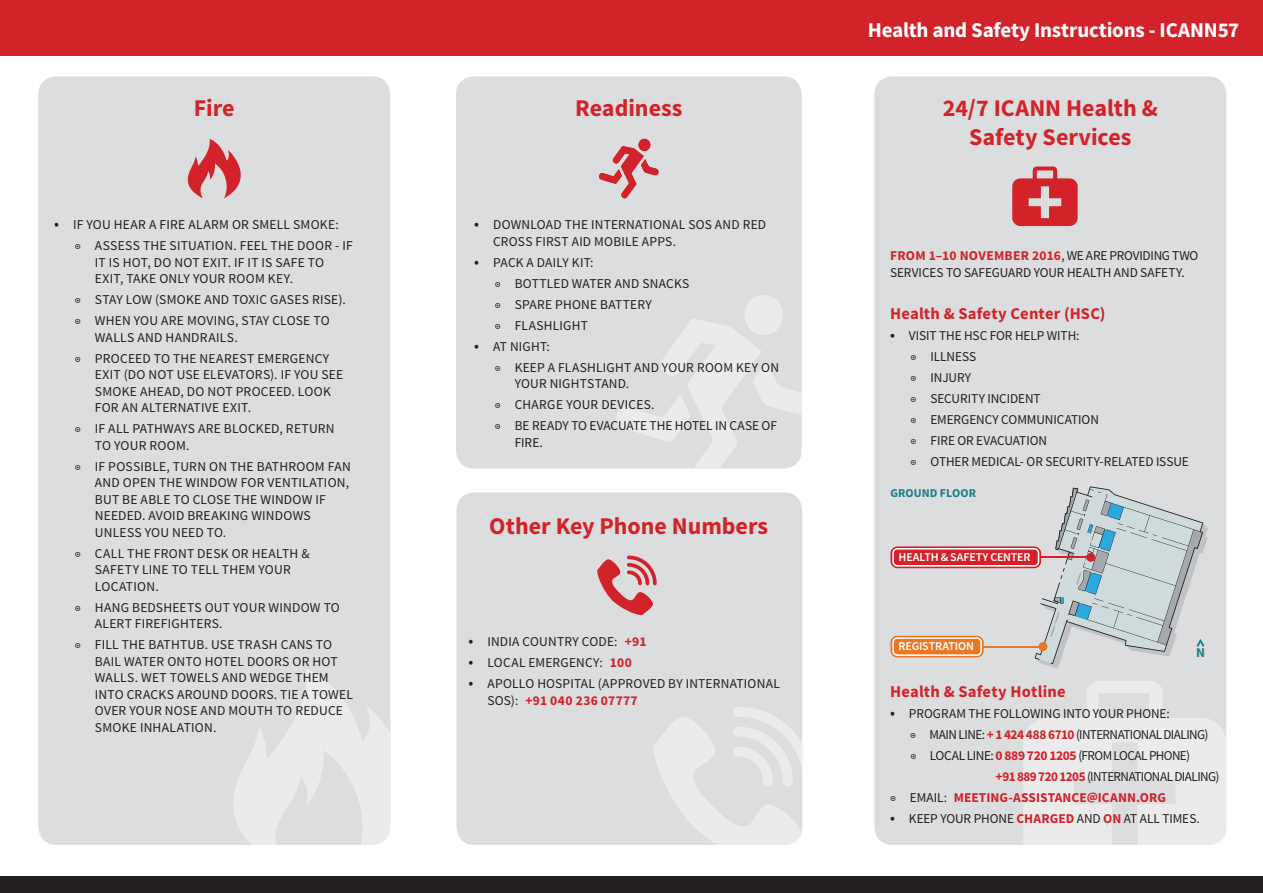
<style>
.page{position:relative;width:1263px;height:893px;background:#fff}
.page>*{position:absolute;margin:0;border:0;box-sizing:border-box;transform-origin:0 0}
.t1{font:700 24px/28.8px "Source Sans Pro";color:#d2232a;text-align:center}
.t2{font:700 21px "Source Sans Pro";letter-spacing:-.01em;color:#fff}
.t3{font:700 16.5px "Source Sans Pro";letter-spacing:.015em;color:#d2232a}
.t4{font:13.5px/16.5px "Source Sans Pro";letter-spacing:.015em;color:#231f20}
.t5{font:13.5px/21px "Source Sans Pro";letter-spacing:-.005em;color:#231f20}
.t6{font:13.5px "Source Sans Pro";letter-spacing:-.04em;color:#231f20}
.t7{font:13.5px "Source Sans Pro";letter-spacing:-.045em;color:#231f20}
.t8{font:700 13.5px "Source Sans Pro";letter-spacing:.005em;color:#d2232a}
.t9{font:700 13.5px "Source Sans Pro";color:#1e8086}
.t10{font:600 12px "Source Sans Pro";letter-spacing:-.015em;color:#fff}
.t11{font:700 12px "Source Sans Pro";letter-spacing:.005em;color:#1c8087}
.s1{font-size:16.2px}
.s2{font-weight:700;color:#d2232a}
.s3{font-weight:400;color:#231f20}
</style>
<div class="page">
<div style="left:433px;top:0;width:830px;height:55px;background:#d2232a"></div>
<div style="left:0;top:0;width:433px;height:55px;background:#d2232a"></div>
<div style="left:0;top:876px;width:1263px;height:17px;background:#231f20"></div>
<div style="left:456px;top:76px;width:346px;height:392px;background:#dcddde;border-radius:18px"></div>
<div style="left:38px;top:76px;width:352px;height:769px;background:#dcddde;border-radius:18px"></div>
<svg style="left:234px;top:669px;width:156px;height:176px"></svg>
<svg style="left:616px;top:295px;width:186px;height:173px"></svg>
<div style="left:457px;top:492px;width:345px;height:353px;background:#dcddde;border-radius:18px"></div>
<svg style="left:654px;top:707px;width:148px;height:138px"></svg>
<div style="left:874px;top:76px;width:352px;height:769px;background:#dcddde;border-radius:18px"></div>
<svg style="left:1023px;top:681px;width:203px;height:164px"></svg>
<svg style="left:187px;top:139px;width:54px;height:59px"></svg>
<svg style="left:599px;top:139px;width:60px;height:60px"></svg>
<div style="left:638px;top:139px;width:12px;height:12px;background:#d2232a;border-radius:50%"></div>
<svg style="left:597px;top:556px;width:60px;height:59px"></svg>
<svg style="left:1012px;top:166px;width:66px;height:60px"></svg>
<svg style="left:890px;top:486px;width:318px;height:183px"></svg>
<h2 class="t2" style="left:868px;top:17px;width:373px">Health and Safety Instructions - ICANN57</h2>
<h1 class="t1" style="left:194px;top:95px;width:42px">Fire</h1>
<h1 class="t1" style="left:575px;top:95px;width:109px">Readiness</h1>
<h1 class="t1" style="left:943px;top:95px;width:217px">24/7 ICANN Health &amp;<br>Safety Services</h1>
<p class="t4" style="left:75px;top:214px;width:280px;line-height:21px;text-indent:-21px"><span class="s1">•</span> IF YOU HEAR A FIRE ALARM OR SMELL SMOKE:<br>◉ ASSESS THE SITUATION. FEEL THE DOOR - IF</p>
<p class="t4" style="left:95px;top:254px;width:231px">IT IS HOT, DO NOT EXIT. IF IT IS SAFE TO<br>EXIT, TAKE ONLY YOUR ROOM KEY.</p>
<p class="t4" style="left:75px;top:289px;width:273px;line-height:21px">◉ STAY LOW (SMOKE AND TOXIC GASES RISE). ◉ WHEN YOU ARE MOVING, STAY CLOSE TO</p>
<p class="t4" style="left:75px;top:327px;width:256px;line-height:21px;text-indent:20px">WALLS AND HANDRAILS.<br>◉ PROCEED TO THE NEAREST EMERGENCY</p>
<p class="t4" style="left:95px;top:367px;width:250px">EXIT (DO NOT USE ELEVATORS). IF YOU SEE<br>SMOKE AHEAD, DO NOT PROCEED. LOOK<br>FOR AN ALTERNATIVE EXIT.</p>
<p class="t4" style="left:95px;top:421px;width:241px;text-indent:-20px">◉ IF ALL PATHWAYS ARE BLOCKED, RETURN<br>TO YOUR ROOM.</p>
<p class="t4" style="left:95px;top:458px;width:257px;text-indent:-20px">◉ IF POSSIBLE, TURN ON THE BATHROOM FAN<br>AND OPEN THE WINDOW FOR VENTILATION,<br>BUT BE ABLE TO CLOSE THE WINDOW IF<br>NEEDED. AVOID BREAKING WINDOWS<br>UNLESS YOU NEED TO.</p>
<p class="t4" style="left:95px;top:545px;width:216px;text-indent:-20px">◉ CALL THE FRONT DESK OR HEALTH &amp;<br>SAFETY LINE TO TELL THEM YOUR<br>LOCATION.</p>
<p class="t4" style="left:95px;top:599px;width:246px;text-indent:-20px">◉ HANG BEDSHEETS OUT YOUR WINDOW TO<br>ALERT FIREFIGHTERS.</p>
<p class="t4" style="left:95px;top:637px;width:260px;text-indent:-20px">◉ FILL THE BATHTUB. USE TRASH CANS TO<br>BAIL WATER ONTO HOTEL DOORS OR HOT<br>WALLS. WET TOWELS AND WEDGE THEM<br>INTO CRACKS AROUND DOORS. TIE A TOWEL<br>OVER YOUR NOSE AND MOUTH TO REDUCE<br>SMOKE INHALATION.</p>
<p class="t4" style="left:493px;top:217px;width:274px;text-indent:-19px"><span class="s1">•</span> DOWNLOAD THE INTERNATIONAL SOS AND RED<br>CROSS FIRST AID MOBILE APPS.</p>
<p class="t4" style="left:495px;top:252px;width:196px;line-height:21px;text-indent:-21px"><span class="s1">•</span> PACK A DAILY KIT:<br>◉ BOTTLED WATER AND SNACKS ◉ SPARE PHONE BATTERY<br>◉ FLASHLIGHT</p>
<p class="t4" style="left:495px;top:336px;width:286px;line-height:21px;text-indent:-21px"><span class="s1">•</span> AT NIGHT:<br>◉ KEEP A FLASHLIGHT AND YOUR ROOM KEY ON</p>
<p class="t4" style="left:495px;top:373px;width:284px;line-height:21px;text-indent:20px">YOUR NIGHTSTAND.<br>◉ CHARGE YOUR DEVICES.<br>◉ BE READY TO EVACUATE THE HOTEL IN CASE OF</p>
<p class="t4" style="left:515px;top:434px;width:30px">FIRE.</p>
<h1 class="t1" style="left:489px;top:512px;width:280px">Other Key Phone Numbers</h1>
<p class="t4" style="left:469px;top:634px;width:179px"><span class="s1">•</span> INDIA COUNTRY CODE: <span class="s2">+91</span></p>
<p class="t4" style="left:469px;top:655px;width:165px"><span class="s1">•</span> LOCAL EMERGENCY: <span class="s2">100</span></p>
<p class="t4" style="left:487px;top:676px;width:294px;text-indent:-19px"><span class="s1">•</span> APOLLO HOSPITAL (APPROVED BY INTERNATIONAL<br>SOS): <span class="s2">+91 040 236 07777</span></p>
<p class="t5" style="left:890px;top:247px;width:310px;line-height:16.5px"><span class="s2">FROM 1–10 NOVEMBER 2016</span>, WE ARE PROVIDING TWO<br>SERVICES TO SAFEGUARD YOUR HEALTH AND SAFETY.</p>
<p class="t3" style="left:890px;top:302px;width:217px">Health &amp; Safety Center (HSC)</p>
<p class="t5" style="left:910px;top:325px;width:280px;text-indent:-21px"><span class="s1">•</span> VISIT THE HSC FOR HELP WITH:<br>◉ ILLNESS<br>◉ INJURY<br>◉ SECURITY INCIDENT<br>◉ EMERGENCY COMMUNICATION<br>◉ FIRE OR EVACUATION<br>◉ OTHER MEDICAL- OR SECURITY-RELATED ISSUE</p>
<p class="t11" style="left:890px;top:485px;width:87px">GROUND FLOOR</p>
<p class="t10" style="left:898px;top:550px;width:134px">HEALTH &amp; SAFETY CENTER</p>
<p class="t10" style="left:898px;top:639px;width:77px">REGISTRATION</p>
<p class="t9" style="left:1196px;top:643px;width:10px">N</p>
<p class="t3" style="left:890px;top:680px;width:177px">Health &amp; Safety Hotline</p>
<p class="t5" style="left:890px;top:703px;width:281px"><span class="s1">•</span> PROGRAM THE FOLLOWING INTO YOUR PHONE:</p>
<p class="t6" style="left:910px;top:726px;width:300px">◉ MAIN LINE: <span class="s2">+ 1 424 488 6710</span> (INTERNATIONAL DIALING)</p>
<p class="t6" style="left:910px;top:747px;width:281px">◉ LOCAL LINE: <span class="s2">0 889 720 1205</span> (FROM LOCAL PHONE)</p>
<p class="t7" style="left:995px;top:768px;width:225px"><span class="s2">+ 91 889 720 1205</span>(INTERNATIONAL DIALING)</p>
<p class="t8" style="left:890px;top:788px;width:277px"><span class="s3">◉ EMAIL:</span> MEETING-ASSISTANCE@ICANN.ORG</p>
<p class="t5" style="left:890px;top:808px;width:311px"><span class="s1">•</span> KEEP YOUR PHONE <span class="s2">CHARGED</span> AND <span class="s2">ON</span> AT ALL TIMES.</p>
</div>
